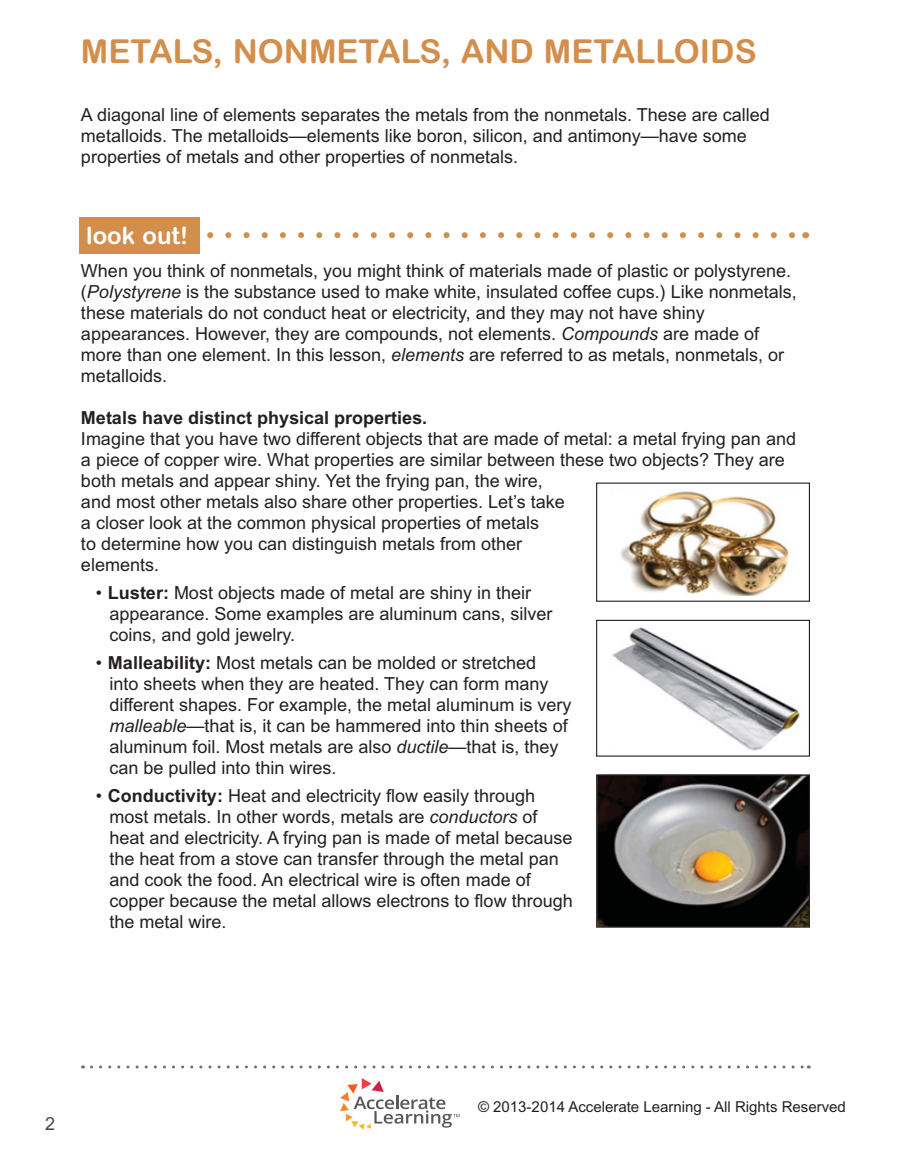
<style>
.page{position:relative;width:918px;height:1175px;background:#fff}
.page>*{position:absolute;margin:0;border:0;box-sizing:border-box;transform-origin:0 0}
.t1{font:700 33px "Arial Rounded MT Std";color:#d48e4b}
.t2{font:700 24px "Arial Rounded MT Std";color:#fff}
.t3{font:18px/21px "Arial MT Std";color:#231f20}
.t4{font:700 18px "Arial MT Std";color:#231f20}
.t5{font:18px "Arial MT Std";color:#494849}
.t6{font:15px "Arial MT Std";color:#231f20}
.s1{font-style:italic}
.s2{font-weight:700}
</style>
<div class="page">
<svg style="left:340px;top:1078px;width:119px;height:51px"></svg>
<svg style="left:210px;top:232px;width:585px;height:6px"></svg>
<div style="left:79px;top:217px;width:121px;height:36px;background:#d48e4b"></div>
<img style="left:596px;top:482px;width:214px;height:120px">
<svg style="left:596px;top:619px;width:214px;height:138px"></svg>
<svg style="left:596px;top:774px;width:214px;height:154px;background:#58544d"></svg>
<svg style="left:91px;top:1065px;width:718px;height:3px"></svg>
<h1 class="t1" style="left:81px;top:39px;width:677px">METALS, NONMETALS, AND METALLOIDS</h1>
<p class="t3" style="left:81px;top:106px;width:691px">A diagonal line of elements separates the metals from the nonmetals. These are called metalloids. The metalloids—elements like boron, silicon, and antimony—have some properties of metals and other properties of nonmetals.</p>
<h2 class="t2" style="left:86px;top:227px;width:103px">look out!</h2>
<p class="t3" style="left:81px;top:262px;width:717px">When you think of nonmetals, you might think of materials made of plastic or polystyrene. (<span class="s1">Polystyrene</span> is the substance used to make white, insulated coffee cups.) Like nonmetals, these materials do not conduct heat or electricity, and they may not have shiny appearances. However, they are compounds, not elements. <span class="s1">Compounds</span> are made of more than one element. In this lesson, <span class="s1">elements</span> are referred to as metals, nonmetals, or metalloids.</p>
<p class="t4" style="left:81px;top:411px;width:348px">Metals have distinct physical properties.</p>
<p class="t3" style="left:81px;top:430px;width:717px">Imagine that you have two different objects that are made of metal: a metal frying pan and a piece of copper wire. What properties are similar between these two objects? They are both metals and appear shiny. Yet the frying pan, the wire,<br>and most other metals also share other properties. Let’s take<br>a closer look at the common physical properties of metals<br>to determine how you can distinguish metals from other<br>elements.</p>
<p class="t3" style="left:109px;top:584px;width:445px;text-indent:-14px">• <span class="s2">Luster:</span> Most objects made of metal are shiny in their appearance. Some examples are aluminum cans, silver coins, and gold jewelry.</p>
<p class="t3" style="left:109px;top:654px;width:463px;text-indent:-14px">• <span class="s2">Malleability:</span> Most metals can be molded or stretched<br>into sheets when they are heated. They can form many different shapes. For example, the metal aluminum is very <span class="s1">malleable</span>—that is, it can be hammered into thin sheets of aluminum foil. Most metals are also <span class="s1">ductile</span>—that is, they can be pulled into thin wires.</p>
<p class="t3" style="left:109px;top:787px;width:465px;text-indent:-14px">• <span class="s2">Conductivity:</span> Heat and electricity flow easily through most metals. In other words, metals are <span class="s1">conductors</span> of heat and electricity. A frying pan is made of metal because the heat from a stove can transfer through the metal pan and cook the food. An electrical wire is often made of copper because the metal allows electrons to flow through the metal wire.</p>
<p class="t5" style="left:45px;top:1116px;width:12px">2</p>
<p class="t6" style="left:478px;top:1101px;width:369px">© 2013-2014 Accelerate Learning - All Rights Reserved</p>
</div>
